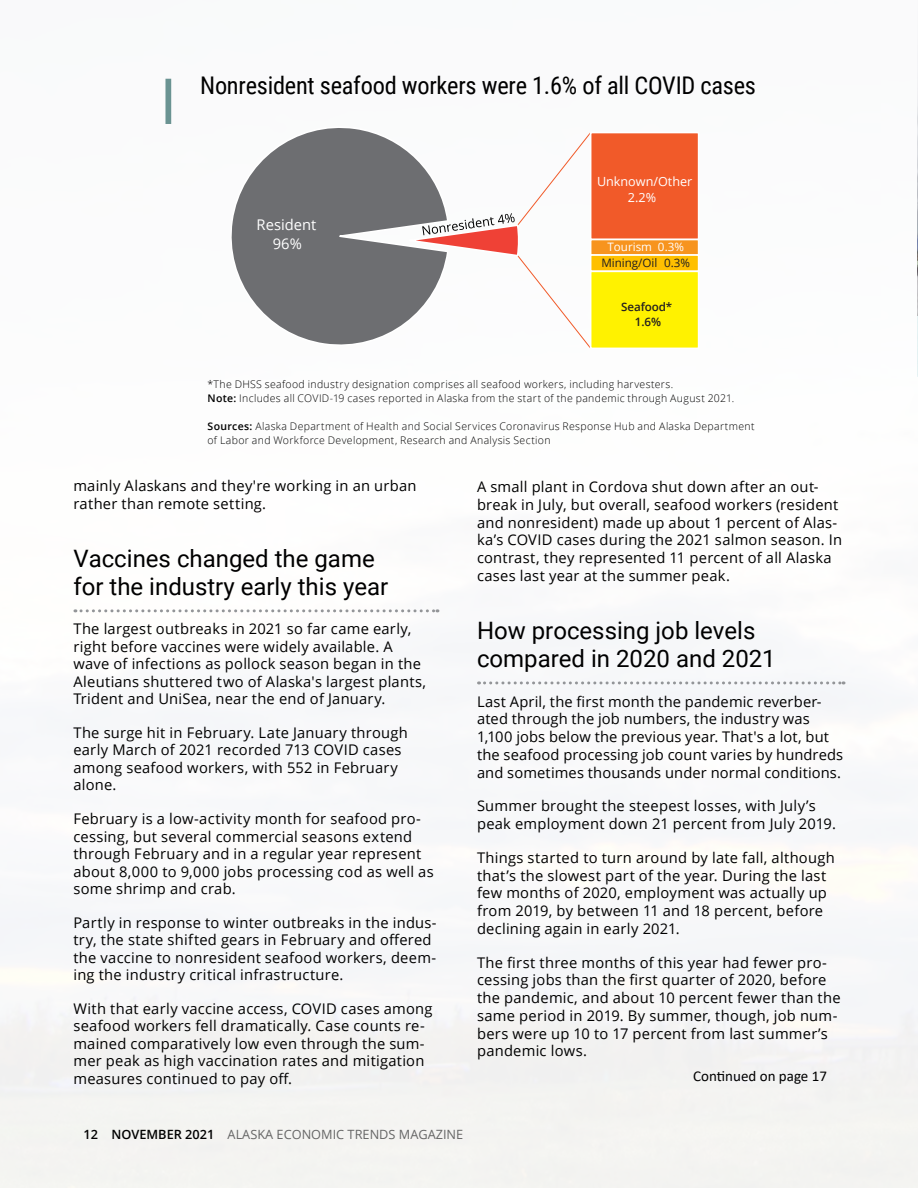
<style>
.page{position:relative;width:918px;height:1188px;background:#fff}
.page>*{position:absolute;margin:0;border:0;box-sizing:border-box;transform-origin:0 0}
.Exhibit_heads{font:24.3px "Roboto Condensed";letter-spacing:-.01em;color:#000}
.Article_subheads{font:24px/28.5px "Roboto";color:#000}
.t1{font:15px "Calibri";color:#000}
.Text{font:14.7px/17.7px "Open Sans";letter-spacing:.015em;color:#000}
.t2{font:14.7px/18.9px "Open Sans";color:#fff;text-align:center}
.t3{font:12.75px "Open Sans";color:#666}
.t4{font:12.6px/15.8px "Open Sans";color:#fff;text-align:center}
.t5{font:11.55px/16px "Open Sans";color:#231f20;text-align:center}
.t6{font:600 11.55px/15.1px "Open Sans";letter-spacing:-.01em;color:#231f20;text-align:center}
.Text-2{font:300 10.5px/14px "Open Sans";letter-spacing:.03em;color:#000}
.s1{color:#fff}
.s2{font-weight:600}
.s3{font-weight:600;color:#000}
</style>
<div class="page">
<div style="left:165px;top:79px;width:6px;height:45px;background:#6a9392"></div>
<svg style="left:224px;top:120px;width:226px;height:225px"></svg>
<div style="left:591px;top:133px;width:108px;height:107px;background:#f15a29"></div>
<div style="left:590px;top:132px;width:109px;height:108px;border:2px solid #fff"></div>
<div style="left:591px;top:240px;width:108px;height:15px;background:#f7941e"></div>
<div style="left:590px;top:239px;width:109px;height:17px;border:2px solid #fff"></div>
<div style="left:591px;top:255px;width:108px;height:16px;background:#ffc000"></div>
<div style="left:590px;top:254px;width:109px;height:18px;border:2px solid #fff"></div>
<div style="left:591px;top:271px;width:108px;height:77px;background:#fff200"></div>
<div style="left:590px;top:271px;width:109px;height:78px;border:2px solid #fff"></div>
<svg style="left:398px;top:131px;width:194px;height:218px"></svg>
<svg style="left:75px;top:609px;width:363px;height:3px"></svg>
<svg style="left:479px;top:681px;width:365px;height:3px"></svg>
<img style="left:917px;top:0;width:1px;height:316px">
<hr style="left:917px;top:316px;width:1px;height:61px;background:#e7f5f6">
<p class="Exhibit_heads" style="left:200px;top:68px;width:557px">Nonresident seafood workers were 1.6% of all COVID cases</p>
<p class="t2" style="left:257px;top:215px;width:61px">Resident<br>96%</p>
<p class="t4" style="left:597px;top:173px;width:97px">Unknown/Other<br>2.2%</p>
<p class="t5" style="left:601px;top:239px;width:90px"><span class="s1">Tourism 0.3%<br></span>Mining/Oil 0.3%</p>
<p class="t6" style="left:621px;top:299px;width:53px">Seafood*<br>1.6%</p>
<p class="Text-2" style="left:208px;top:377px;width:528px">*The DHSS seafood industry designation comprises all seafood workers, including harvesters.<br><span class="s2">Note:</span> Includes all COVID-19 cases reported in Alaska from the start of the pandemic through August 2021.</p>
<p class="Text-2" style="left:208px;top:419px;width:549px"><span class="s2">Sources:</span> Alaska Department of Health and Social Services Coronavirus Response Hub and Alaska Department of Labor and Workforce Development, Research and Analysis Section</p>
<p class="Text" style="left:73px;top:476px;width:345px">mainly Alaskans and they're working in an urban rather than remote setting.</p>
<p class="Article_subheads" style="left:73px;top:543px;width:316px">Vaccines changed the game for the industry early this year</p>
<p class="Text" style="left:73px;top:620px;width:354px">The largest outbreaks in 2021 so far came early, right before vaccines were widely available. A wave of infections as pollock season began in the Aleutians shuttered two of Alaska's largest plants, Trident and UniSea, near the end of January.</p>
<p class="Text" style="left:73px;top:724px;width:336px">The surge hit in February. Late January through early March of 2021 recorded 713 COVID cases among seafood workers, with 552 in February alone.</p>
<p class="Text" style="left:73px;top:810px;width:362px">February is a low-activity month for seafood pro&shy;cessing, but several commercial seasons extend through February and in a regular year represent about 8,000 to 9,000 jobs processing cod as well as some shrimp and crab.</p>
<p class="Text" style="left:73px;top:913px;width:365px">Partly in response to winter outbreaks in the indus&shy;try, the state shifted gears in February and offered the vaccine to nonresident seafood workers, deem&shy;ing the industry critical infrastructure.</p>
<p class="Text" style="left:73px;top:999px;width:361px">With that early vaccine access, COVID cases among seafood workers fell dramatically. Case counts re&shy;mained comparatively low even through the sum&shy;mer peak as high vaccination rates and mitigation measures continued to pay off.</p>
<p class="Text" style="left:477px;top:478px;width:367px">A small plant in Cordova shut down after an out&shy;break in July, but overall, seafood workers (resident and nonresident) made up about 1 percent of Alas&shy;ka’s COVID cases during the 2021 salmon season. In contrast, they represented 11 percent of all Alaska cases last year at the summer peak.</p>
<p class="Article_subheads" style="left:477px;top:615px;width:300px">How processing job levels compared in 2020 and 2021</p>
<p class="Text" style="left:477px;top:692px;width:368px">Last April, the first month the pandemic reverber&shy;ated through the job numbers, the industry was 1,100 jobs below the previous year. That's a lot, but the seafood processing job count varies by hundreds and sometimes thousands under normal conditions.</p>
<p class="Text" style="left:477px;top:797px;width:360px">Summer brought the steepest losses, with July’s peak employment down 21 percent from July 2019.</p>
<p class="Text" style="left:477px;top:848px;width:359px">Things started to turn around by late fall, although that’s the slowest part of the year. During the last few months of 2020, employment was actually up from 2019, by between 11 and 18 percent, before declining again in early 2021.</p>
<p class="Text" style="left:477px;top:953px;width:365px">The first three months of this year had fewer pro&shy;cessing jobs than the first quarter of 2020, before the pandemic, and about 10 percent fewer than the same period in 2019. By summer, though, job num&shy;bers were up 10 to 17 percent from last summer’s pandemic lows.</p>
<p class="t1" style="left:693px;top:1066px;width:135px">Continued on page 17</p>
<p class="t3" style="left:84px;top:1126px;width:381px"><span class="s3">12 NOVEMBER 2021</span> ALASKA ECONOMIC TRENDS MAGAZINE</p>
</div>
